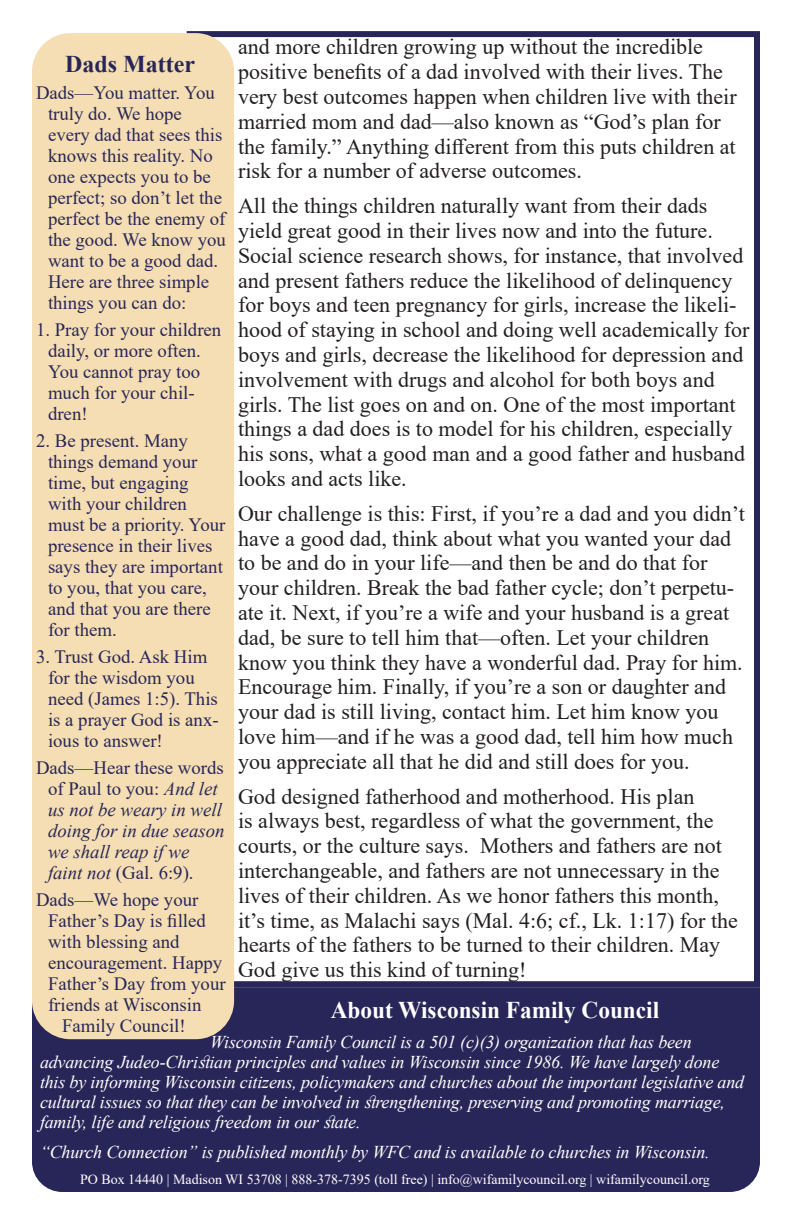
<style>
.page{position:relative;width:792px;height:1224px;background:#fff}
.page>*{position:absolute;margin:0;border:0;box-sizing:border-box;transform-origin:0 0}
.t1{font:700 24px "Times New Roman";color:#fff}
.t2{font:700 24px "Times New Roman";color:#282658}
.t3{font:22px/24.8px "Times New Roman";color:#231f20}
.t4{font:18.8px/21px "Times New Roman";color:#282658}
.t5{font:italic 18.8px/21px "Times New Roman";color:#282658}
.t6{font:italic 18px/20px "Times New Roman";letter-spacing:-.01em;color:#fff}
.t7{font:14px "Times New Roman";color:#fff}
.s1{font-style:normal}
</style>
<div class="page">
<div style="left:187px;top:31px;width:573px;height:956px;border:6px solid #282658"></div>
<div style="left:32px;top:987px;width:728px;height:205px;background:#282658"></div>
<div style="left:32px;top:33px;width:202px;height:1006px;background:#f5deb3;border-radius:38px"></div>
<p class="t3" style="left:238px;top:34px;width:500px">and more children growing up without the incredible positive benefits of a dad involved with their lives. The very best outcomes happen when children live with their married mom and dad—also known as “God’s plan for the family.” Anything different from this puts children at risk for a number of adverse outcomes.</p>
<p class="t3" style="left:238px;top:193px;width:513px">All the things children naturally want from their dads yield great good in their lives now and into the future.<br>Social science research shows, for instance, that involved and present fathers reduce the likelihood of delinquency for boys and teen pregnancy for girls, increase the likeli&shy;hood of staying in school and doing well academically for boys and girls, decrease the likelihood for depression and involvement with drugs and alcohol for both boys and girls. The list goes on and on. One of the most important things a dad does is to model for his children, especially his sons, what a good man and a good father and husband looks and acts like.</p>
<p class="t3" style="left:238px;top:500px;width:508px">Our challenge is this: First, if you’re a dad and you didn’t have a good dad, think about what you wanted your dad to be and do in your life—and then be and do that for your children. Break the bad father cycle; don’t perpetu&shy;ate it. Next, if you’re a wife and your husband is a great dad, be sure to tell him that—often. Let your children know you think they have a wonderful dad. Pray for him.<br>Encourage him. Finally, if you’re a son or daughter and your dad is still living, contact him. Let him know you love him—and if he was a good dad, tell him how much you appreciate all that he did and still does for you.</p>
<p class="t3" style="left:238px;top:783px;width:501px">God designed fatherhood and motherhood. His plan<br>is always best, regardless of what the government, the courts, or the culture says. Mothers and fathers are not interchangeable, and fathers are not unnecessary in the lives of their children. As we honor fathers this month, it’s time, as Malachi says (Mal. 4:6; cf., Lk. 1:17) for the hearts of the fathers to be turned to their children. May God give us this kind of turning!</p>
<p class="t2" style="left:65px;top:46px;width:131px">Dads Matter</p>
<p class="t4" style="left:48px;top:81px;width:179px;text-indent:-12px">Dads—You matter. You truly do. We hope every dad that sees this knows this reality. No one expects you to be perfect; so don’t let the perfect be the enemy of the good. We know you want to be a good dad.<br>Here are three simple things you can do:</p>
<p class="t4" style="left:48px;top:318px;width:175px;text-indent:-12px">1. Pray for your children daily, or more often.<br>You cannot pray too much for your chil&shy;dren!</p>
<p class="t4" style="left:48px;top:429px;width:179px;text-indent:-12px">2. Be present. Many things demand your time, but engaging with your children must be a priority. Your presence in their lives says they are important to you, that you care, and that you are there for them.</p>
<p class="t4" style="left:48px;top:645px;width:172px;text-indent:-12px">3. Trust God. Ask Him for the wisdom you need (James 1:5). This is a prayer God is anx&shy;ious to answer!</p>
<p class="t5" style="left:48px;top:756px;width:178px;text-indent:-12px"><span class="s1">Dads—Hear these words of Paul to you:</span> And let us not be weary in well doing for in due season we shall reap if we faint not <span class="s1">(Gal. 6:9).</span></p>
<p class="t4" style="left:36px;top:888px;width:164px">Dads—We hope your</p>
<p class="t4" style="left:48px;top:909px;width:159px">Father’s Day is filled</p>
<p class="t4" style="left:48px;top:930px;width:133px">with blessing and</p>
<p class="t4" style="left:48px;top:951px;width:176px">encouragement. Happy</p>
<p class="t4" style="left:48px;top:972px;width:179px">Father’s Day from your</p>
<p class="t4" style="left:48px;top:993px;width:155px">friends at Wisconsin</p>
<p class="t4" style="left:62px;top:1014px;width:125px">Family Council!</p>
<p class="t1" style="left:331px;top:993px;width:330px">About Wisconsin Family Council</p>
<p class="t6" style="left:40px;top:1032px;width:706px;text-indent:170px">Wisconsin Family Council is a 501 (c)(3) organization that has been advancing Judeo-Christian principles and values in Wisconsin since 1986. We have largely done this by informing Wisconsin citizens, policymakers and churches about the important legislative and cultural issues so that they can be involved in strengthening, preserving and promoting marriage, family, life and religious freedom in our state.</p>
<p class="t6" style="left:40px;top:1142px;width:671px">“Church Connection” is published monthly by WFC and is available to churches in Wisconsin.</p>
<p class="t7" style="left:80px;top:1170px;width:631px">PO Box 14440 | Madison WI 53708 | 888-378-7395 (toll free) | info@wifamilycouncil.org | wifamilycouncil.org</p>
</div>
